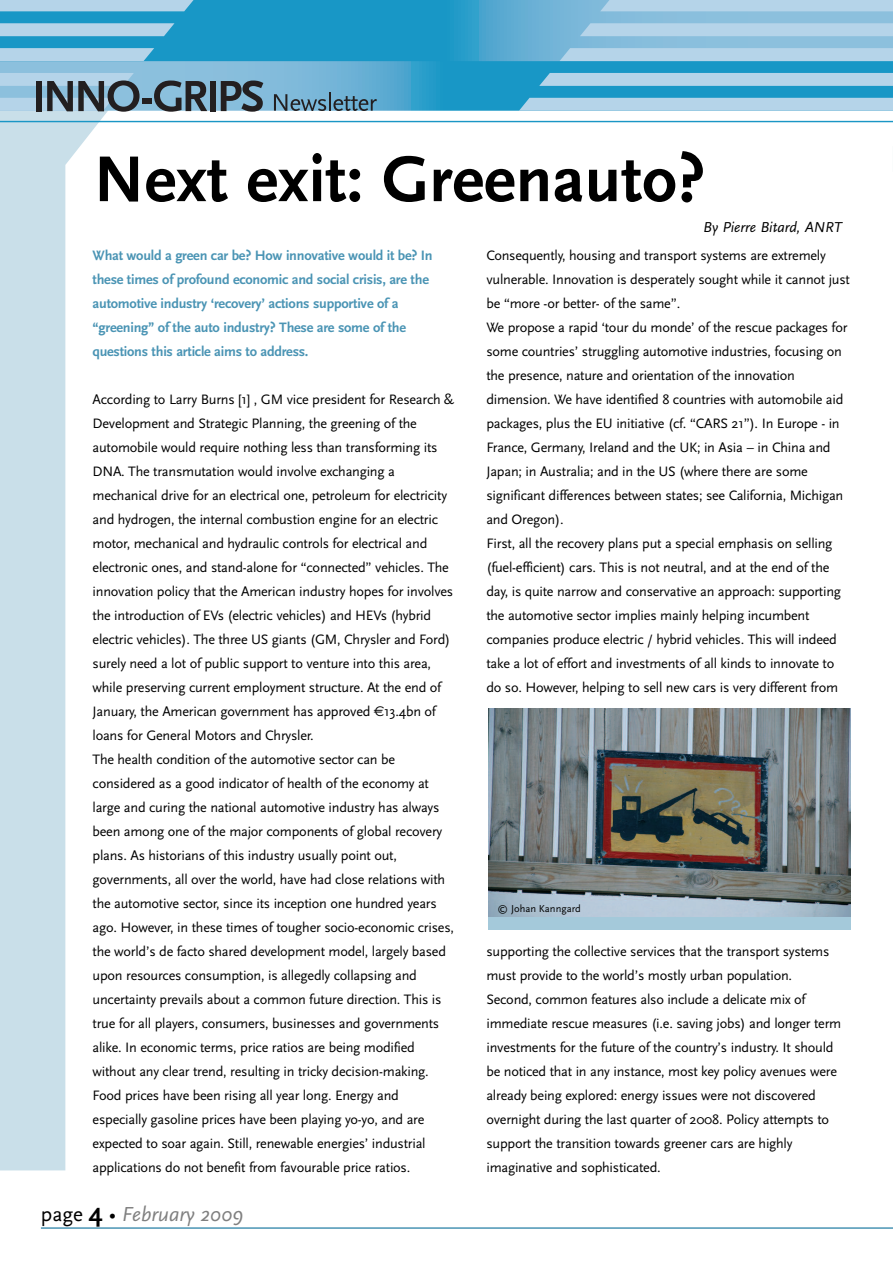
<style>
.page{position:relative;width:893px;height:1263px;background:#fff}
.page>*{position:absolute;margin:0;border:0;box-sizing:border-box;transform-origin:0 0}
.t1{font:700 67.5px "Scala Sans";color:#000}
.t2{font:italic 21.15px "Scala Sans";color:#808080}
.t3{font:italic 15px "Scala Sans";color:#000}
.t4{font:14.25px/24px "Scala Sans";letter-spacing:-.015em;color:#000}
.t5{font:700 14.25px/24px "Scala Sans";letter-spacing:-.015em;color:#4a94b4}
.t6{font:10.5px "Scala Sans";color:#000}
.s1{font-family:"Euro Sans"}
.s2{font-style:normal;color:#000}
.s3{font-weight:700;font-style:normal;font-size:26.4px;color:#000}
</style>
<div class="page">
<svg style="left:0;top:112px;width:111px;height:1058px;fill:#c9dfe9"></svg>
<svg style="left:0;top:61px;width:893px;height:50px;background:#42a5ce"></svg>
<svg style="left:0;top:0;width:893px;height:61px;background:#3da3cd"></svg>
<div style="left:0;top:0;width:195px;height:11px;background:#b5d4e9"></div>
<svg style="left:0;top:23px;width:174px;height:13px;background:#add1e7"></svg>
<svg style="left:0;top:48px;width:154px;height:13px;background:#aed1e7"></svg>
<div style="left:600px;top:0;width:293px;height:11px;background:#b5d4e9"></div>
<svg style="left:580px;top:23px;width:313px;height:13px;background:#b3d3e8"></svg>
<div style="left:560px;top:48px;width:333px;height:13px;background:#b5d4e9"></div>
<svg style="left:539px;top:73px;width:354px;height:13px;background:#b1d2e8"></svg>
<svg style="left:519px;top:98px;width:374px;height:13px;background:#b0d2e8"></svg>
<svg style="left:0;top:73px;width:140px;height:39px;background:#809aaa"></svg>
<div style="left:142px;top:98px;width:10px;height:5px;background:#231f20"></div>
<svg style="left:154px;top:81px;width:53px;height:31px;background:#5b7281"></svg>
<div style="left:210px;top:81px;width:6px;height:30px;background:#231f20"></div>
<svg style="left:221px;top:81px;width:42px;height:31px"></svg>
<hr style="left:0;top:121px;width:893px;height:1px;background:#1a96c5">
<svg style="left:274px;top:92px;width:103px;height:19px;background:#5f8da6"></svg>
<hr style="left:41px;top:1227px;width:852px;height:2px;background:#4a94b4">
<hr style="left:892px;top:134px;width:1px;height:51px;background:#fafcfd">
<img style="left:489px;top:708px;width:361px;height:209px">
<div style="left:488px;top:917px;width:362px;height:13px;background:#a4c9da"></div>
<h1 class="t1" style="left:93px;top:138px;width:613px">Next exit: Greenauto?</h1>
<p class="t5" style="left:93px;top:243px;width:342px">What would a green car be? How innovative would it be? In these times of profound economic and social crisis, are the automotive industry ‘recovery’ actions supportive of a “greening” of the auto industry? These are some of the questions this article aims to address.</p>
<p class="t4" style="left:93px;top:387px;width:363px">According to Larry Burns [1] , GM vice president for Research &amp; Development and Strategic Planning, the greening of the automobile would require nothing less than transforming its DNA. The transmutation would involve exchanging a mechanical drive for an electrical one, petroleum for electricity and hydrogen, the internal combustion engine for an electric motor, mechanical and hydraulic controls for electrical and electronic ones, and stand-alone for “connected” vehicles. The innovation policy that the American industry hopes for involves the introduction of EVs (electric vehicles) and HEVs (hybrid electric vehicles). The three US giants (GM, Chrysler and Ford) surely need a lot of public support to venture into this area, while preserving current employment structure. At the end of January, the American government has approved <span class="s1">€</span>13.4bn of loans for General Motors and Chrysler.<br>The health condition of the automotive sector can be considered as a good indicator of health of the economy at large and curing the national automotive industry has always been among one of the major components of global recovery plans. As historians of this industry usually point out, governments, all over the world, have had close relations with the automotive sector, since its inception one hundred years ago. However, in these times of tougher socio-economic crises, the world’s de facto shared development model, largely based upon resources consumption, is allegedly collapsing and uncertainty prevails about a common future direction. This is true for all players, consumers, businesses and governments alike. In economic terms, price ratios are being modified without any clear trend, resulting in tricky decision-making.<br>Food prices have been rising all year long. Energy and especially gasoline prices have been playing yo-yo, and are expected to soar again. Still, renewable energies’ industrial applications do not benefit from favourable price ratios.</p>
<h2 class="t2" style="left:41px;top:1201px;width:204px"><span class="s2">page</span> <span class="s3">4</span> <span class="s2">•</span> February 2009</h2>
<p class="t3" style="left:703px;top:218px;width:140px">By Pierre Bitard, ANRT</p>
<p class="t4" style="left:486px;top:243px;width:365px">Consequently, housing and transport systems are extremely vulnerable. Innovation is desperately sought while it cannot just be “more -or better- of the same”.<br>We propose a rapid ‘tour du monde’ of the rescue packages for some countries’ struggling automotive industries, focusing on the presence, nature and orientation of the innovation dimension. We have identified 8 countries with automobile aid packages, plus the EU initiative (cf. “CARS 21”). In Europe - in France, Germany, Ireland and the UK; in Asia – in China and Japan; in Australia; and in the US (where there are some significant differences between states; see California, Michigan and Oregon).<br>First, all the recovery plans put a special emphasis on selling (fuel-efficient) cars. This is not neutral, and at the end of the day, is quite narrow and conservative an approach: supporting the automotive sector implies mainly helping incumbent companies produce electric / hybrid vehicles. This will indeed take a lot of effort and investments of all kinds to innovate to do so. However, helping to sell new cars is very different from</p>
<p class="t6" style="left:497px;top:902px;width:85px">© Johan Kanngard</p>
<p class="t4" style="left:486px;top:939px;width:356px">supporting the collective services that the transport systems must provide to the world’s mostly urban population.<br>Second, common features also include a delicate mix of immediate rescue measures (i.e. saving jobs) and longer term investments for the future of the country’s industry. It should be noticed that in any instance, most key policy avenues were already being explored: energy issues were not discovered overnight during the last quarter of 2008. Policy attempts to support the transition towards greener cars are highly imaginative and sophisticated.</p>
</div>
